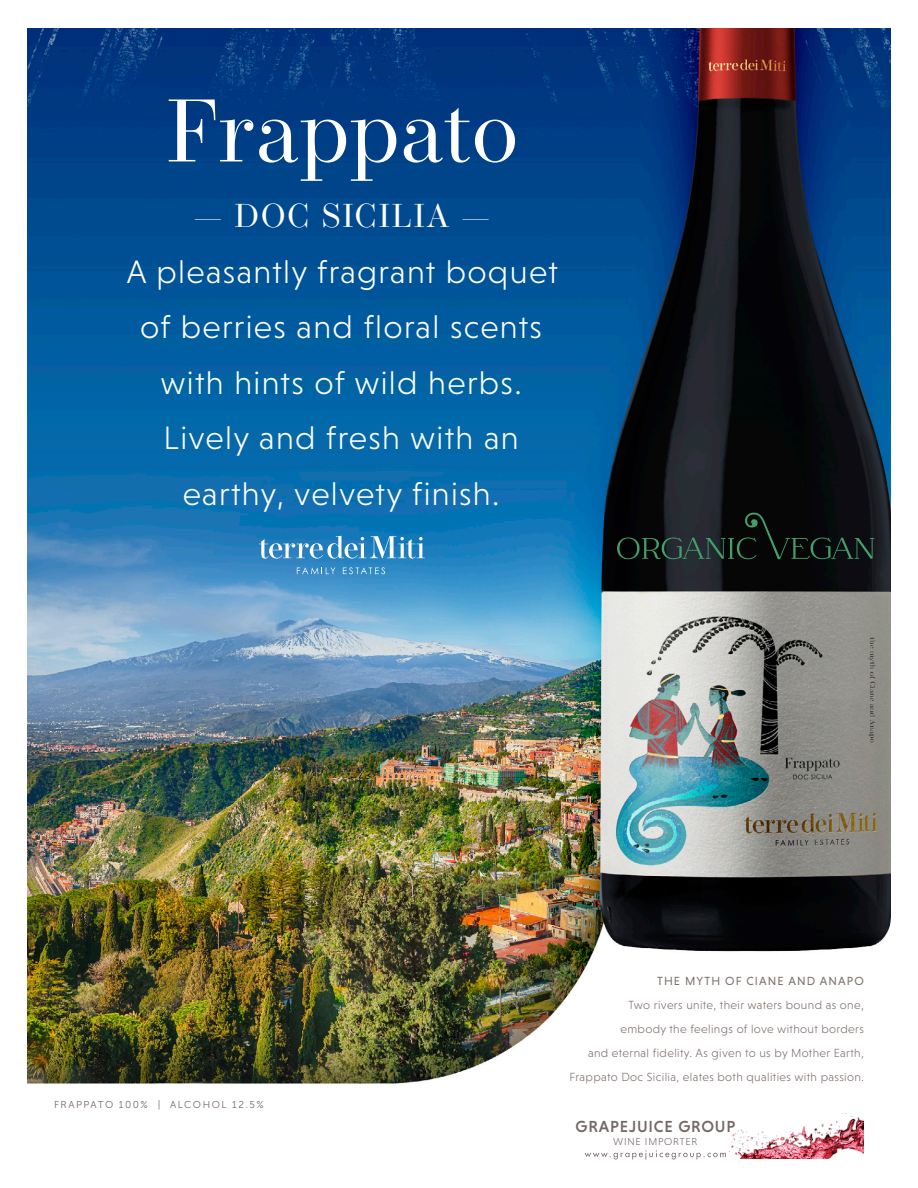
<style>
.page{position:relative;width:918px;height:1188px;background:#fff}
.page>*{position:absolute;margin:0;border:0;box-sizing:border-box;transform-origin:0 0}
.t1{font:88.5px "Operetta 12";letter-spacing:.005em;color:#fff}
.t2{font:300 33px/55.5px "Niveau Grotesk";letter-spacing:.04em;color:#fff;text-align:center}
.t3{font:33px "Operetta 12";letter-spacing:.04em;color:#fff}
.t4{font:500 16.35px "Niveau Grotesk";letter-spacing:.05em;color:#756865}
.t5{font:300 12px/24px "Niveau Grotesk";letter-spacing:.03em;color:#7f706d;text-align:right}
.t6{font:12px "Niveau Grotesk";letter-spacing:.095em;color:#7f706d}
.t7{font:300 10.35px "Niveau Grotesk";letter-spacing:.075em;color:#756865}
.t8{font:9.9px "Museo Sans 300";letter-spacing:.15em;color:#756865}
</style>
<div class="page">
<img style="left:27px;top:28px;width:864px;height:1056px">
<svg style="left:585px;top:1150px;width:141px;height:9px"></svg>
<img style="left:728px;top:1113px;width:136px;height:45px">
<svg style="left:871px;top:916px;width:20px;height:34px"></svg>
<svg style="left:617px;top:513px;width:257px;height:46px;background:#121d1b"></svg>
<svg style="left:259px;top:536px;width:166px;height:23px"></svg>
<svg style="left:297px;top:568px;width:38px;height:6px"></svg>
<svg style="left:343px;top:567px;width:42px;height:7px"></svg>
<h1 class="t1" style="left:166px;top:79px;width:354px">Frappato</h1>
<h2 class="t3" style="left:194px;top:197px;width:298px">— DOC SICILIA —</h2>
<h2 class="t2" style="left:126px;top:244px;width:433px">A pleasantly fragrant boquet of berries and floral scents with hints of wild herbs.<br>Lively and fresh with an earthy, velvety finish.</h2>
<p class="t8" style="left:54px;top:1099px;width:211px">FRAPPATO 100% | ALCOHOL 12.5%</p>
<p class="t6" style="left:657px;top:974px;width:208px">THE MYTH OF CIANE AND ANAPO</p>
<p class="t5" style="left:569px;top:992px;width:296px">Two rivers unite, their waters bound as one,<br>embody the feelings of love without borders<br>and eternal fidelity. As given to us by Mother Earth, Frappato Doc Sicilia, elates both qualities with passion.</p>
<h3 class="t4" style="left:576px;top:1117px;width:161px">GRAPEJUICE GROUP</h3>
<p class="t7" style="left:613px;top:1135px;width:86px">WINE IMPORTER</p>
</div>
